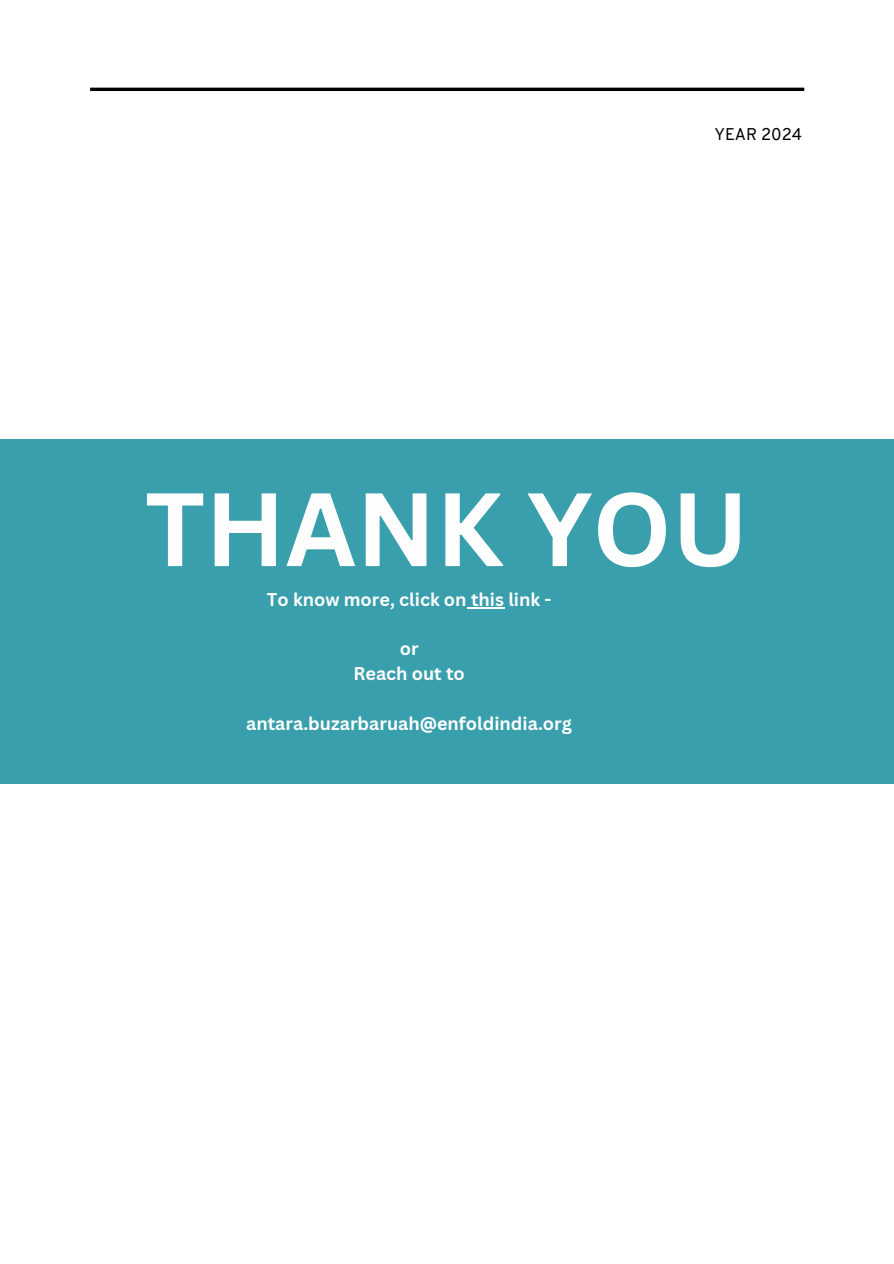
<style>
.page{position:relative;width:894px;height:1264px;background:#fff}
.page>*{position:absolute;margin:0;border:0;box-sizing:border-box;transform-origin:0 0}
.t1{font:700 101.7px "Canva Sans";color:#fefefe}
.t2{font:700 18px/24.8px "Canva Sans";color:#fefefe;text-align:center}
.t3{font:16.5px "Overpass";color:#000001}
</style>
<div class="page">
<div style="left:0;top:439px;width:893px;height:344px;background:#399fad"></div>
<hr style="left:90px;top:88px;width:714px;height:3px;background:#000001">
<hr style="left:466px;top:607px;width:38px;height:1px;background:#fefefe">
<p class="t3" style="left:714px;top:127px;width:89px">YEAR 2024</p>
<h1 class="t1" style="left:145px;top:457px;width:605px">THANK YOU</h1>
<p class="t2" style="left:267px;top:586px;width:286px">To know more, click on this link -</p>
<p class="t2" style="left:353px;top:636px;width:113px">or<br>Reach out to</p>
<p class="t2" style="left:246px;top:710px;width:327px">antara.buzarbaruah@enfoldindia.org</p>
</div>
